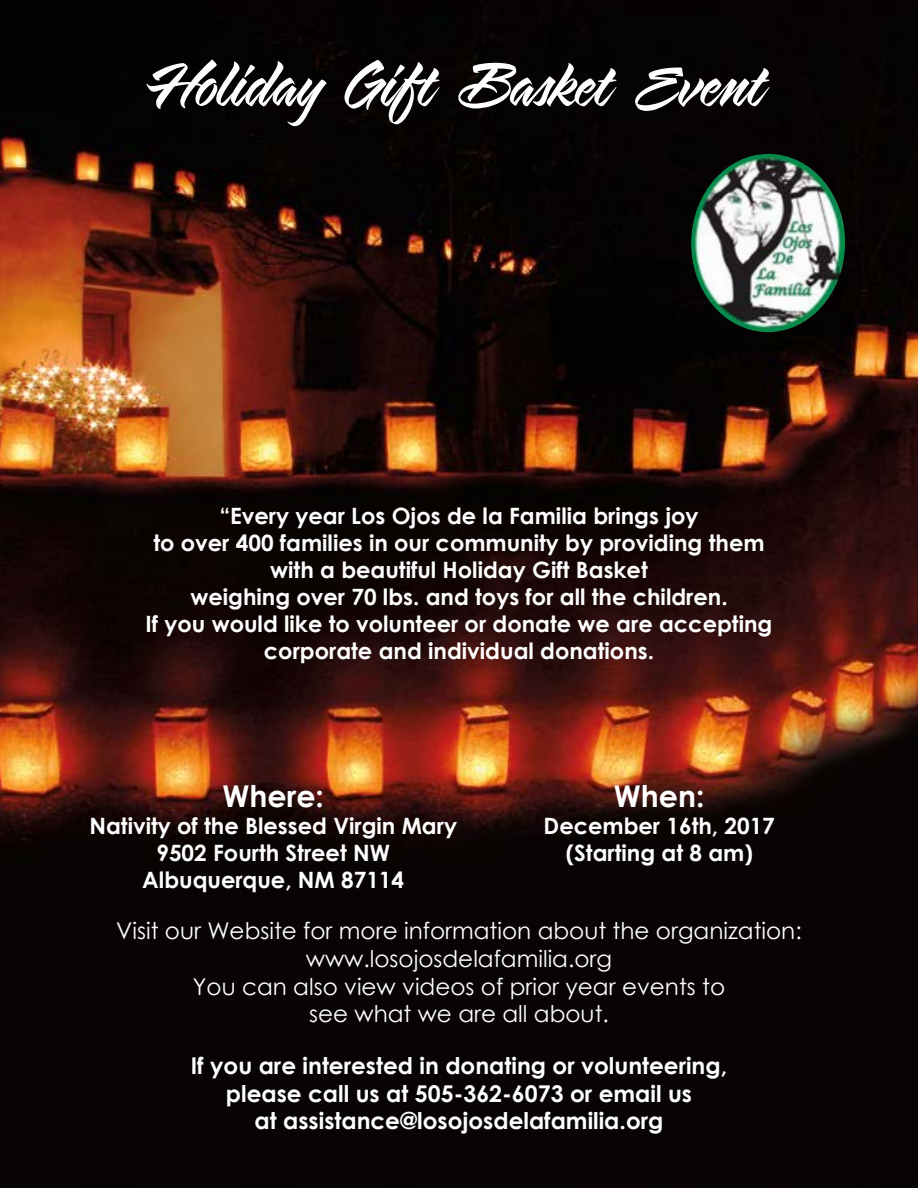
<style>
.page{position:relative;width:918px;height:1188px;background:#fff}
.page>*{position:absolute;margin:0;border:0;box-sizing:border-box;transform-origin:0 0}
.t1{font:75.45px "LHF Sarah Script";letter-spacing:-.015em;color:#fff}
.t2{font:700 30px "Century Gothic";color:#fff}
.t3{font:23.1px/27.8px "Century Gothic";color:#fff;text-align:center}
.t4{font:700 23.1px/27.8px "Century Gothic";color:#fff;text-align:center}
.t5{font:700 22.5px/27px "Century Gothic";color:#fff;text-align:center}
</style>
<div class="page">
<img style="left:0;top:0;width:918px;height:1188px">
<img style="left:690px;top:154px;width:156px;height:179px">
<h1 class="t1" style="left:149px;top:45px;width:622px">Holiday Gift Basket Event</h1>
<p class="t5" style="left:146px;top:502px;width:628px">“Every year Los Ojos de la Familia brings joy<br>to over 400 families in our community by providing them with a beautiful Holiday Gift Basket<br>weighing over 70 lbs. and toys for all the children.<br>If you would like to volunteer or donate we are accepting corporate and individual donations.</p>
<h2 class="t2" style="left:223px;top:773px;width:103px">Where:</h2>
<p class="t5" style="left:89px;top:811px;width:369px">Nativity of the Blessed Virgin Mary<br>9502 Fourth Street NW<br>Albuquerque, NM 87114</p>
<h2 class="t2" style="left:614px;top:773px;width:92px">When:</h2>
<p class="t5" style="left:544px;top:811px;width:233px">December 16th, 2017 (Starting at 8 am)</p>
<p class="t3" style="left:116px;top:917px;width:687px">Visit our Website for more information about the organization: www.losojosdelafamilia.org<br>You can also view videos of prior year events to<br>see what we are all about.</p>
<p class="t4" style="left:191px;top:1051px;width:538px">If you are interested in donating or volunteering, please call us at 505-362-6073 or email us<br>at assistance@losojosdelafamilia.org</p>
</div>
